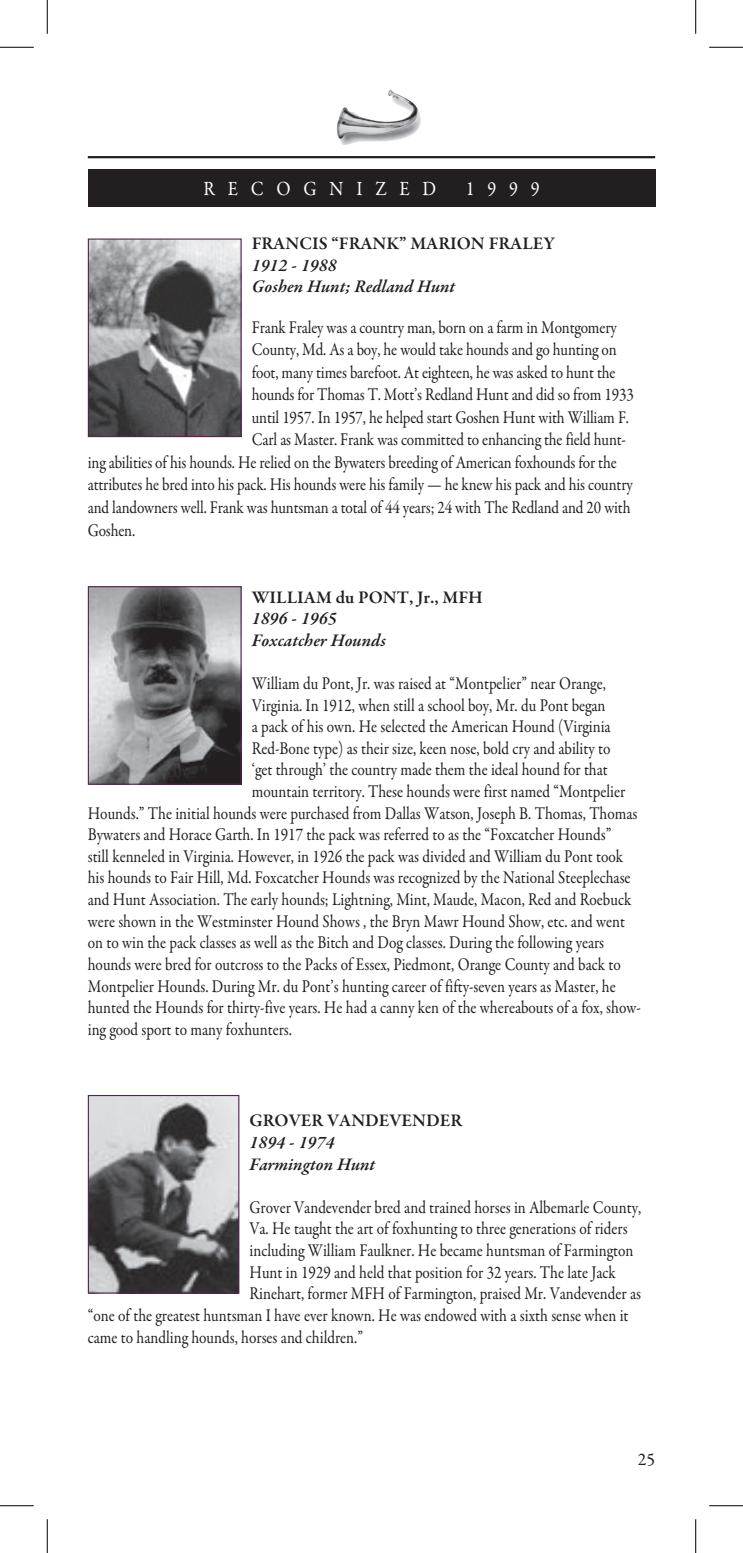
<style>
.page{position:relative;width:743px;height:1553px;background:#fff}
.page>*{position:absolute;margin:0;border:0;box-sizing:border-box;transform-origin:0 0}
.t1{font:20.25px "Garamond Premr Pro";letter-spacing:.7em;color:#fff;scale:.9 1}
.t2{font:18px "Garamond Premr Pro";color:#231f20;scale:.85 1}
.t3{font:italic 600 18px/21.6px "Garamond Premr Pro";color:#231f20}
.t4{font:600 18px "Garamond Premr Pro";color:#231f20}
.t5{font:18px "Garamond Premr Pro";color:#231f20}
</style>
<div class="page">
<hr style="left:88px;top:156px;width:567px;height:2px;background:#231f20">
<img style="left:336px;top:89px;width:85px;height:56px">
<div style="left:88px;top:169px;width:567px;height:37px;background:#231f20"></div>
<img style="left:90px;top:1097px;width:147px;height:194px">
<div style="left:88px;top:1095px;width:151px;height:198px;border:1px solid #53254e"></div>
<img style="left:90px;top:588px;width:149px;height:195px">
<div style="left:88px;top:586px;width:153px;height:199px;border:1px solid #53254e"></div>
<img style="left:90px;top:240px;width:149px;height:195px">
<div style="left:88px;top:238px;width:153px;height:199px;border:1px solid #53254e"></div>
<hr style="left:0;top:47px;width:34px;height:1px;background:#000">
<hr style="left:709px;top:47px;width:33px;height:1px;background:#000">
<hr style="left:0;top:1505px;width:34px;height:1px;background:#000">
<hr style="left:709px;top:1505px;width:33px;height:1px;background:#000">
<hr style="left:47px;top:0;width:1px;height:34px;background:#000">
<hr style="left:47px;top:1519px;width:1px;height:33px;background:#000">
<hr style="left:695px;top:0;width:1px;height:34px;background:#000">
<hr style="left:695px;top:1519px;width:1px;height:33px;background:#000">
<p class="t1" style="left:142px;top:176px;width:259px">HUNTSMEN’S</p>
<p class="t1" style="left:403px;top:176px;width:106px">ROOM</p>
<p class="t1" style="left:203px;top:176px;width:260px">RECOGNIZED</p>
<p class="t1" style="left:465px;top:176px;width:83px">1999</p>
<p class="t4" style="left:252px;top:233px;width:305px">FRANCIS “FRANK” MARION FRALEY</p>
<p class="t3" style="left:252px;top:255px;width:205px">1912 - 1988<br>Goshen Hunt; Redland Hunt</p>
<p class="t2" style="left:252px;top:316px;width:431px">Frank Fraley was a country man, born on a farm in Montgomery</p>
<p class="t2" style="left:252px;top:339px;width:431px">County, Md. As a boy, he would take hounds and go hunting on</p>
<p class="t2" style="left:252px;top:361px;width:429px">foot, many times barefoot. At eighteen, he was asked to hunt the</p>
<p class="t2" style="left:252px;top:384px;width:451px">hounds for Thomas T. Mott’s Redland Hunt and did so from 1933</p>
<p class="t2" style="left:252px;top:406px;width:445px">until 1957. In 1957, he helped start Goshen Hunt with William F.</p>
<p class="t2" style="left:252px;top:429px;width:442px">Carl as Master. Frank was committed to enhancing the field hunt-</p>
<p class="t2" style="left:88px;top:451px;width:623px">ing abilities of his hounds. He relied on the Bywaters breeding of American foxhounds for the</p>
<p class="t2" style="left:88px;top:474px;width:642px">attributes he bred into his pack. His hounds were his family — he knew his pack and his country</p>
<p class="t2" style="left:88px;top:496px;width:640px">and landowners well. Frank was huntsman a total of 44 years; 24 with The Redland and 20 with</p>
<p class="t2" style="left:88px;top:519px;width:57px">Goshen.</p>
<p class="t4" style="left:252px;top:586px;width:233px">WILLIAM du PONT, Jr., MFH</p>
<p class="t3" style="left:252px;top:609px;width:135px">1896 - 1965<br>Foxcatcher Hounds</p>
<p class="t2" style="left:252px;top:672px;width:418px">William du Pont, Jr. was raised at “Montpelier” near Orange,</p>
<p class="t2" style="left:252px;top:694px;width:417px">Virginia. In 1912, when still a school boy, Mr. du Pont began</p>
<p class="t2" style="left:252px;top:715px;width:423px">a pack of his own. He selected the American Hound (Virginia</p>
<p class="t2" style="left:252px;top:737px;width:423px">Red-Bone type) as their size, keen nose, bold cry and ability to</p>
<p class="t2" style="left:252px;top:759px;width:420px">‘get through’ the country made them the ideal hound for that</p>
<p class="t2" style="left:252px;top:780px;width:441px">mountain territory. These hounds were first named “Montpelier</p>
<p class="t2" style="left:88px;top:802px;width:648px">Hounds.” The initial hounds were purchased from Dallas Watson, Joseph B. Thomas, Thomas</p>
<p class="t2" style="left:88px;top:823px;width:617px">Bywaters and Horace Garth. In 1917 the pack was referred to as the “Foxcatcher Hounds”</p>
<p class="t2" style="left:88px;top:845px;width:631px">still kenneled in Virginia. However, in 1926 the pack was divided and William du Pont took</p>
<p class="t2" style="left:88px;top:867px;width:640px">his hounds to Fair Hill, Md. Foxcatcher Hounds was recognized by the National Steeplechase</p>
<p class="t2" style="left:88px;top:888px;width:641px">and Hunt Association. The early hounds; Lightning, Mint, Maude, Macon, Red and Roebuck</p>
<p class="t2" style="left:88px;top:910px;width:633px">were shown in the Westminster Hound Shows , the Bryn Mawr Hound Show, etc. and went</p>
<p class="t2" style="left:88px;top:931px;width:609px">on to win the pack classes as well as the Bitch and Dog classes. During the following years</p>
<p class="t2" style="left:88px;top:953px;width:628px">hounds were bred for outcross to the Packs of Essex, Piedmont, Orange County and back to</p>
<p class="t2" style="left:88px;top:975px;width:622px">Montpelier Hounds. During Mr. du Pont’s hunting career of fifty-seven years as Master, he</p>
<p class="t2" style="left:88px;top:996px;width:652px">hunted the Hounds for thirty-five years. He had a canny ken of the whereabouts of a fox, show-</p>
<p class="t2" style="left:88px;top:1018px;width:242px">ing good sport to many foxhunters.</p>
<p class="t4" style="left:249px;top:1109px;width:214px">GROVER VANDEVENDER</p>
<p class="t3" style="left:249px;top:1132px;width:127px">1894 - 1974<br>Farmington Hunt</p>
<p class="t2" style="left:249px;top:1196px;width:462px">Grover Vandevender bred and trained horses in Albemarle County,</p>
<p class="t2" style="left:249px;top:1218px;width:446px">Va. He taught the art of foxhunting to three generations of riders</p>
<p class="t2" style="left:249px;top:1239px;width:453px">including William Faulkner. He became huntsman of Farmington</p>
<p class="t2" style="left:249px;top:1261px;width:432px">Hunt in 1929 and held that position for 32 years. The late Jack</p>
<p class="t2" style="left:249px;top:1282px;width:462px">Rinehart, former MFH of Farmington, praised Mr. Vandevender as</p>
<p class="t2" style="left:88px;top:1304px;width:637px">“one of the greatest huntsman I have ever known. He was endowed with a sixth sense when it</p>
<p class="t2" style="left:88px;top:1326px;width:325px">came to handling hounds, horses and children.”</p>
<p class="t5" style="left:637px;top:1448px;width:19px">25</p>
</div>
